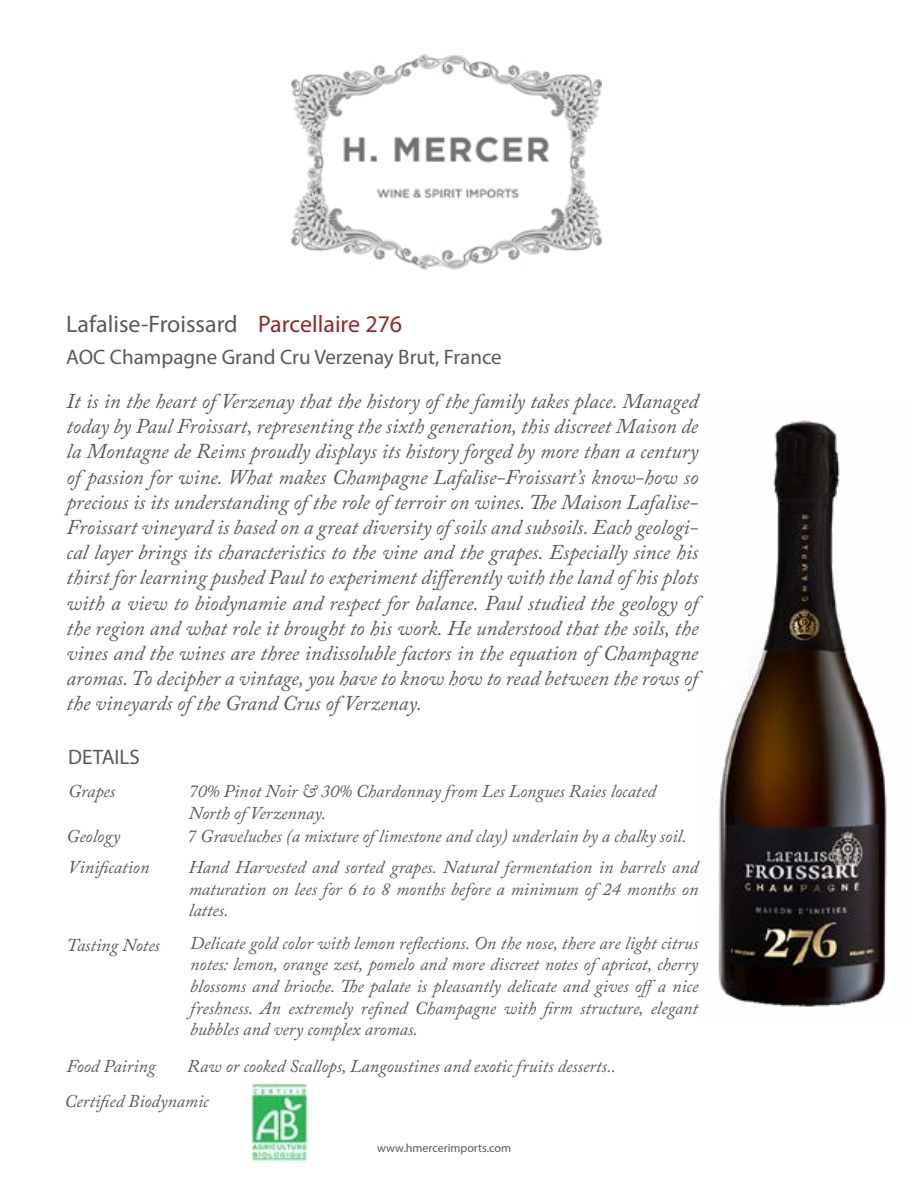
<style>
.page{position:relative;width:918px;height:1188px;background:#fff}
.page>*{position:absolute;margin:0;border:0;box-sizing:border-box;transform-origin:0 0}
.t1{font:24px "Myriad Pro";color:#595a5a}
.t2{font:italic 21px/25.2px "Adobe Caslon Pro";color:#595a5a;text-align:justify}
.t3{font:21px "Myriad Pro";color:#595a5a}
.t4{font:italic 18px/21.6px "Adobe Caslon Pro";color:#595a5a}
.t5{font:italic 18px/21.6px "Adobe Caslon Pro";color:#595b5b;text-align:justify}
.t6{font:12px "Myriad Pro";color:#595a5a}
.s1{color:#98252c}
</style>
<div class="page">
<img style="left:292px;top:54px;width:310px;height:216px">
<img style="left:718px;top:420px;width:169px;height:587px">
<img style="left:252px;top:1083px;width:55px;height:77px">
<p class="t1" style="left:66px;top:309px;width:337px">Lafalise-Froissard <span class="s1">Parcellaire 276</span></p>
<p class="t3" style="left:66px;top:345px;width:437px">AOC Champagne Grand Cru Verzenay Brut, France</p>
<p class="t2" style="left:67px;top:388px;width:633px">It is in the heart of Verzenay that the history of the family takes place. Managed today by Paul Froissart, representing the sixth generation, this discreet Maison de la Montagne de Reims proudly displays its history forged by more than a century of passion for wine. What makes Champagne Lafalise-Froissart’s know-how so precious is its understanding of the role of terroir on wines. The Maison Lafalise-Froissart vineyard is based on a great diversity of soils and subsoils. Each geologi&shy;cal layer brings its characteristics to the vine and the grapes. Especially since his thirst for learning pushed Paul to experiment differently with the land of his plots with a view to biodynamie and respect for balance. Paul studied the geology of the region and what role it brought to his work. He understood that the soils, the vines and the wines are three indissoluble factors in the equation of Champagne aromas. To decipher a vintage, you have to know how to read between the rows of the vineyards of the Grand Crus of Verzenay.</p>
<p class="t3" style="left:68px;top:744px;width:73px">DETAILS</p>
<p class="t4" style="left:68px;top:780px;width:48px">Grapes</p>
<p class="t4" style="left:189px;top:780px;width:469px">70% Pinot Noir &amp; 30% Chardonnay from Les Longues Raies located<br>North of Verzennay.</p>
<p class="t4" style="left:67px;top:825px;width:55px">Geology</p>
<p class="t4" style="left:187px;top:825px;width:501px">7 Graveluches (a mixture of limestone and clay) underlain by a chalky soil.</p>
<p class="t4" style="left:68px;top:856px;width:83px">Vinification</p>
<p class="t4" style="left:189px;top:856px;width:511px;text-align:justify">Hand Harvested and sorted grapes. Natural fermentation in barrels and maturation on lees for 6 to 8 months before a minimum of 24 months on lattes.</p>
<p class="t4" style="left:67px;top:934px;width:95px">Tasting Notes</p>
<p class="t5" style="left:190px;top:932px;width:510px">Delicate gold color with lemon reflections. On the nose, there are light citrus notes: lemon, orange zest, pomelo and more discreet notes of apricot, cherry blossoms and brioche. The palate is pleasantly delicate and gives offa nice freshness. An extremely refined Champagne with firm structure, elegant bubbles and very complex aromas.</p>
<p class="t4" style="left:67px;top:1055px;width:91px">Food Pairing</p>
<p class="t4" style="left:65px;top:1048px;width:553px;line-height:35.1px;text-indent:123px">Raw or cooked Scallops, Langoustines and exotic fruits desserts..<br>Certified Biodynamic</p>
<p class="t6" style="left:377px;top:1140px;width:135px">www.hmercerimports.com</p>
</div>
